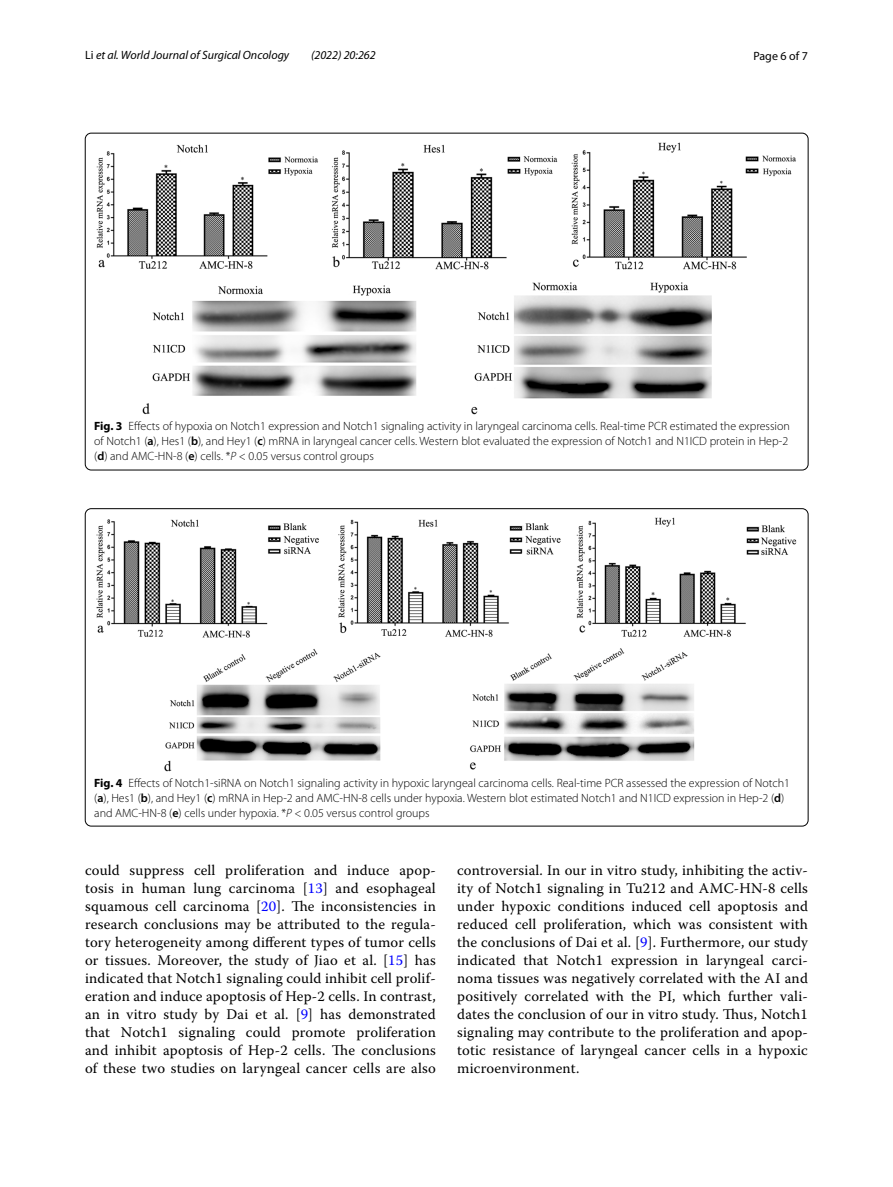
<style>
.page{position:relative;width:893px;height:1187px;background:#fff}
.page>*{position:absolute;margin:0;border:0;box-sizing:border-box;transform-origin:0 0}
.t1{font:14.7px/18px "Warnock Pro";letter-spacing:.015em;color:#000;text-align:justify}
.t2{font:300 12px/15px "Myriad Pro";color:#000}
.t3{font:italic 12px "Myriad Pro";color:#000}
.t4{font:12px "Myriad Pro";color:#000}
.s1{font-style:normal}
.s2{font-weight:700}
.s3{font-weight:600}
.s4{font-style:italic}
.s5{color:#00f}
</style>
<div class="page">
<img style="left:96px;top:142px;width:700px;height:273px">
<img style="left:96px;top:517px;width:701px;height:254px">
<p class="t3" style="left:85px;top:48px;width:206px"><span class="s1">Li</span> et al. World Journal of Surgical Oncology</p>
<p class="t3" style="left:311px;top:48px;width:66px">(2022) 20:262</p>
<p class="t4" style="left:753px;top:48px;width:56px">Page 6 of 7</p>
<p class="t2" style="left:94px;top:418px;width:697px"><span class="s2">Fig. 3</span> Effects of hypoxia on Notch1 expression and Notch1 signaling activity in laryngeal carcinoma cells. Real-time PCR estimated the expression of Notch1 (<span class="s3">a</span>), Hes1 (<span class="s3">b</span>), and Hey1 (<span class="s3">c</span>) mRNA in laryngeal cancer cells. Western blot evaluated the expression of Notch1 and N1ICD protein in Hep-2 (<span class="s3">d</span>) and AMC-HN-8 (<span class="s3">e</span>) cells. *<span class="s4">P</span> &lt; 0.05 versus control groups</p>
<p class="t2" style="left:94px;top:775px;width:697px"><span class="s2">Fig. 4</span> Effects of Notch1-siRNA on Notch1 signaling activity in hypoxic laryngeal carcinoma cells. Real-time PCR assessed the expression of Notch1 (<span class="s3">a</span>), Hes1 (<span class="s3">b</span>), and Hey1 (<span class="s3">c</span>) mRNA in Hep-2 and AMC-HN-8 cells under hypoxia. Western blot estimated Notch1 and N1ICD expression in Hep-2 (<span class="s3">d</span>) and AMC-HN-8 (<span class="s3">e</span>) cells under hypoxia. *<span class="s4">P</span> &lt; 0.05 versus control groups</p>
<p class="t1" style="left:85px;top:860px;width:352px">could suppress cell proliferation and induce apop&shy;tosis in human lung carcinoma [<span class="s5">13</span>] and esophageal squamous cell carcinoma [<span class="s5">20</span>]. The inconsistencies in research conclusions may be attributed to the regula&shy;tory heterogeneity among different types of tumor cells or tissues. Moreover, the study of Jiao et al. [<span class="s5">15</span>] has indicated that Notch1 signaling could inhibit cell prolif&shy;eration and induce apoptosis of Hep-2 cells. In contrast, an in vitro study by Dai et al. [<span class="s5">9</span>] has demonstrated that Notch1 signaling could promote proliferation and inhibit apoptosis of Hep-2 cells. The conclusions of these two studies on laryngeal cancer cells are also</p>
<p class="t1" style="left:457px;top:860px;width:352px">controversial. In our in vitro study, inhibiting the activ&shy;ity of Notch1 signaling in Tu212 and AMC-HN-8 cells under hypoxic conditions induced cell apoptosis and reduced cell proliferation, which was consistent with the conclusions of Dai et al. [<span class="s5">9</span>]. Furthermore, our study indicated that Notch1 expression in laryngeal carci&shy;noma tissues was negatively correlated with the AI and positively correlated with the PI, which further vali&shy;dates the conclusion of our in vitro study. Thus, Notch1 signaling may contribute to the proliferation and apop&shy;totic resistance of laryngeal cancer cells in a hypoxic microenvironment.</p>
</div>
